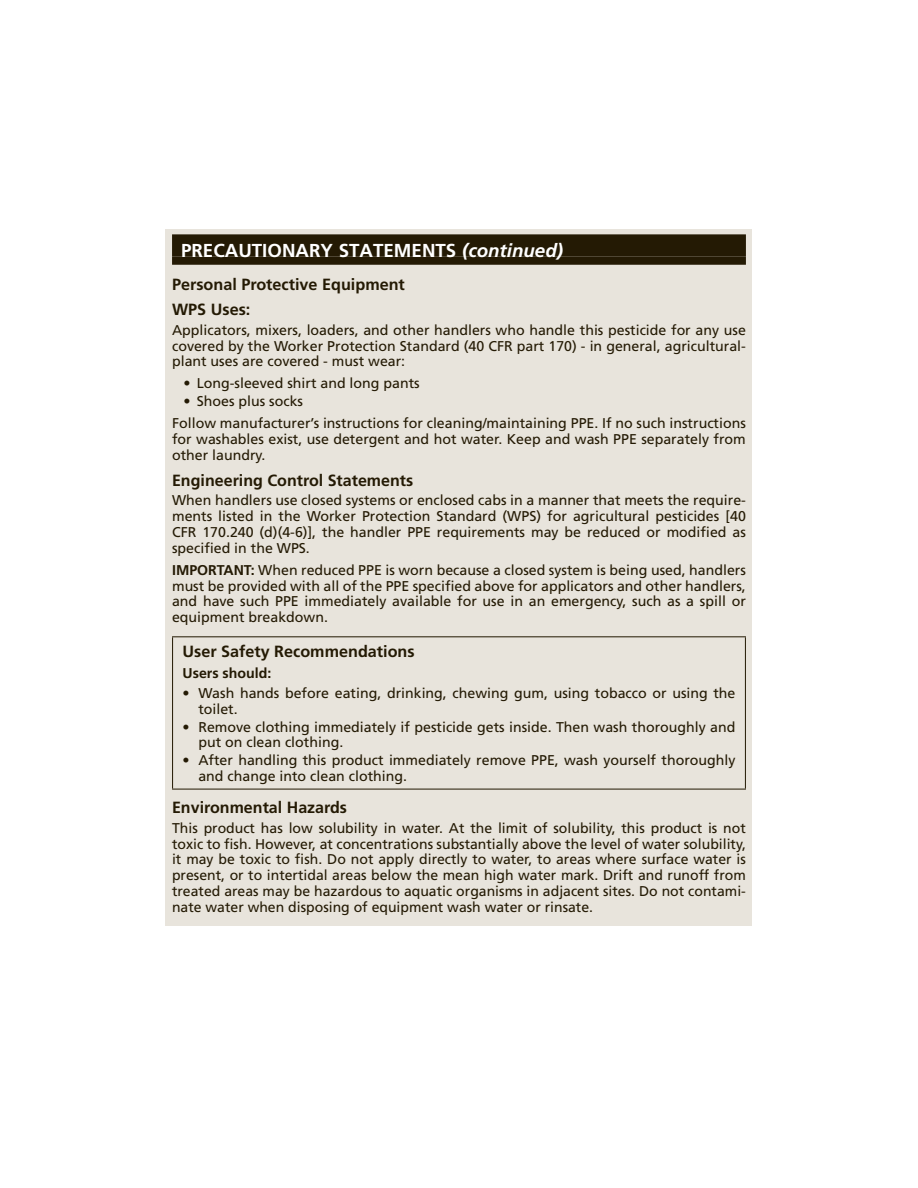
<style>
.page{position:relative;width:918px;height:1188px;background:#fff}
.page>*{position:absolute;margin:0;border:0;box-sizing:border-box;transform-origin:0 0}
.t1{font:700 18.75px "Frutiger LT Std";color:#fff}
.t2{font:700 16.2px/24.9px "Frutiger LT Std";color:#241a04}
.t3{font:14.1px/15.8px "Frutiger LT Std";color:#241a04}
.t4{font:700 14.1px "Frutiger LT Std";color:#241a04}
.s1{font-style:italic}
.s2{font-weight:700}
</style>
<div class="page">
<div style="left:166px;top:230px;width:586px;height:696px;background:#e8e4dc"></div>
<div style="left:172px;top:234px;width:574px;height:23px;background:#241a04"></div>
<div style="left:172px;top:257px;width:574px;height:8px;background:#241a04"></div>
<hr style="left:172px;top:636px;width:574px;height:1px;background:#241a04">
<hr style="left:172px;top:637px;width:1px;height:152px;background:#241a04">
<hr style="left:745px;top:637px;width:1px;height:152px;background:#241a04">
<hr style="left:172px;top:789px;width:574px;height:1px;background:#241a04">
<h1 class="t1" style="left:181px;top:242px;width:383px">PRECAUTIONARY STATEMENTS <span class="s1">(continued)</span></h1>
<p class="t2" style="left:172px;top:273px;width:234px">Personal Protective Equipment<br>WPS Uses:</p>
<p class="t3" style="left:172px;top:323px;width:575px;text-align:justify">Applicators, mixers, loaders, and other handlers who handle this pesticide for any use covered by the Worker Protection Standard (40 CFR part 170) - in general, agricultural&shy;plant uses are covered - must wear:</p>
<p class="t3" style="left:183px;top:376px;width:238px">• Long-sleeved shirt and long pants</p>
<p class="t3" style="left:172px;top:391px;width:575px;line-height:21.9px;text-indent:11px">• Shoes plus socks<br>Follow manufacturer’s instructions for cleaning/maintaining PPE. If no such instructions</p>
<p class="t3" style="left:172px;top:432px;width:575px">for washables exist, use detergent and hot water. Keep and wash PPE separately from other laundry.</p>
<p class="t2" style="left:172px;top:468px;width:243px">Engineering Control Statements</p>
<p class="t3" style="left:172px;top:493px;width:575px;text-align:justify">When handlers use closed systems or enclosed cabs in a manner that meets the require&shy;ments listed in the Worker Protection Standard (WPS) for agricultural pesticides [40<br>CFR 170.240 (d)(4-6)], the handler PPE requirements may be reduced or modified as specified in the WPS.</p>
<p class="t3" style="left:172px;top:562px;width:575px;text-align:justify"><span class="s2">IMPORTANT:</span> When reduced PPE is worn because a closed system is being used, handlers must be provided with all of the PPE specified above for applicators and other handlers, and have such PPE immediately available for use in an emergency, such as a spill or equipment breakdown.</p>
<p class="t2" style="left:182px;top:640px;width:234px">User Safety Recommendations</p>
<p class="t4" style="left:182px;top:667px;width:90px">Users should:</p>
<p class="t3" style="left:198px;top:686px;width:539px;text-indent:-16px">• Wash hands before eating, drinking, chewing gum, using tobacco or using the toilet.</p>
<p class="t3" style="left:198px;top:719px;width:539px;text-indent:-16px">• Remove clothing immediately if pesticide gets inside. Then wash thoroughly and put on clean clothing.</p>
<p class="t3" style="left:198px;top:753px;width:539px;text-indent:-16px">• After handling this product immediately remove PPE, wash yourself thoroughly and change into clean clothing.</p>
<p class="t2" style="left:172px;top:795px;width:176px">Environmental Hazards</p>
<p class="t3" style="left:172px;top:821px;width:575px;text-align:justify">This product has low solubility in water. At the limit of solubility, this product is not toxic to fish. However, at concentrations substantially above the level of water solubility, it may be toxic to fish. Do not apply directly to water, to areas where surface water is present, or to intertidal areas below the mean high water mark. Drift and runoff from treated areas may be hazardous to aquatic organisms in adjacent sites. Do not contami&shy;nate water when disposing of equipment wash water or rinsate.</p>
</div>
